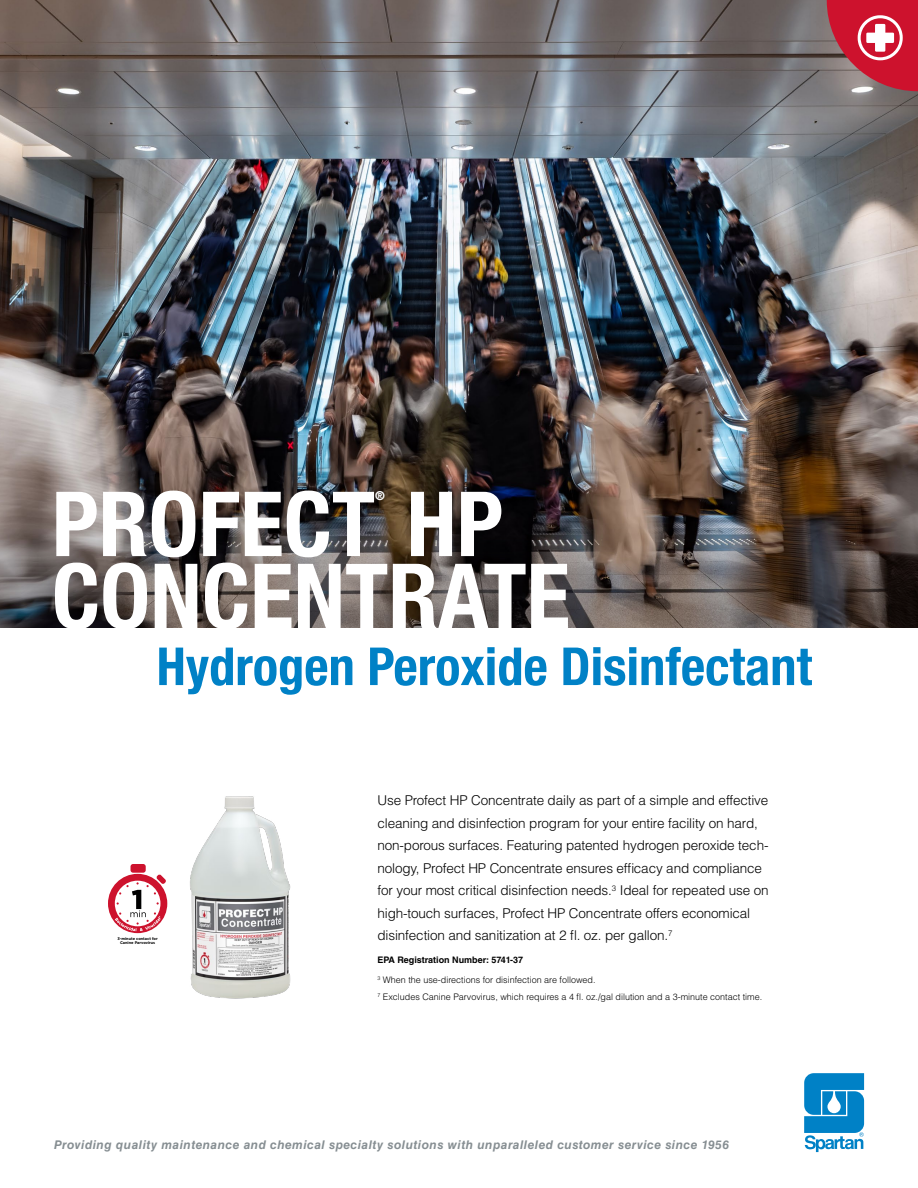
<style>
.page{position:relative;width:918px;height:1188px;background:#fff}
.page>*{position:absolute;margin:0;border:0;box-sizing:border-box;transform-origin:0 0}
.t1{font:700 condensed 90px "Helvetica Neue LT Com";color:#fff}
.t2{font:700 condensed 52.5px "Helvetica Neue LT Com";color:#0081c6}
.t3{font:300 13.5px/22.5px "Helvetica LT Std";letter-spacing:-.01em;color:#000}
.t4{font:700 condensed 12.3px "Helvetica Neue LT Com";color:#fff}
.t5{font:italic 700 12px "Helvetica LT Std";letter-spacing:.04em;color:#868e92}
.t6{font:300 9px/16.8px "Helvetica LT Std";color:#000}
.t7{font:700 9px "Helvetica LT Std";color:#000}
.t8{font:700 3.9px/3.9px "Gotham";color:#000;text-align:center}
</style>
<div class="page">
<svg style="left:804px;top:1073px;width:60px;height:79px"></svg>
<img style="left:0;top:0;width:918px;height:519px">
<img style="left:0;top:519px;width:918px;height:108px">
<img style="left:166px;top:796px;width:125px;height:203px">
<div style="left:108px;top:874px;width:59px;height:59px;background:#cd122d;border-radius:50%"></div>
<div style="left:131px;top:864px;width:15px;height:9px;background:#cd122d;border-radius:3px"></div>
<svg style="left:115px;top:874px;width:51px;height:57px"></svg>
<svg style="left:827px;top:0;width:91px;height:91px;background:#c44355"></svg>
<h1 class="t1" style="left:52px;top:470px;width:453px">PROFECT HP</h1>
<p class="t4" style="left:375px;top:489px;width:11px">®</p>
<h1 class="t1" style="left:52px;top:542px;width:520px">CONCENTRATE</h1>
<h2 class="t2" style="left:157px;top:635px;width:657px">Hydrogen Peroxide Disinfectant</h2>
<p class="t8" style="left:117px;top:937px;width:42px">3-minute contact for<br>Canine Parvovirus</p>
<p class="t3" style="left:377px;top:789px;width:393px">Use Profect HP Concentrate daily as part of a simple and effective cleaning and disinfection program for your entire facility on hard, non-porous surfaces. Featuring patented hydrogen peroxide tech&shy;nology, Profect HP Concentrate ensures efficacy and compliance for your most critical disinfection needs.<sup>3</sup> Ideal for repeated use on high-touch surfaces, Profect HP Concentrate offers economical disinfection and sanitization at 2 fl. oz. per gallon.<sup>7</sup></p>
<p class="t7" style="left:377px;top:954px;width:147px">EPA Registration Number: 5741-37</p>
<p class="t6" style="left:377px;top:971px;width:386px"><sup>3</sup> When the use-directions for disinfection are followed.<br><sup>7</sup> Excludes Canine Parvovirus, which requires a 4 fl. oz./gal dilution and a 3-minute contact time.</p>
<p class="t5" style="left:54px;top:1137px;width:677px">Providing quality maintenance and chemical specialty solutions with unparalleled customer service since 1956</p>
</div>
